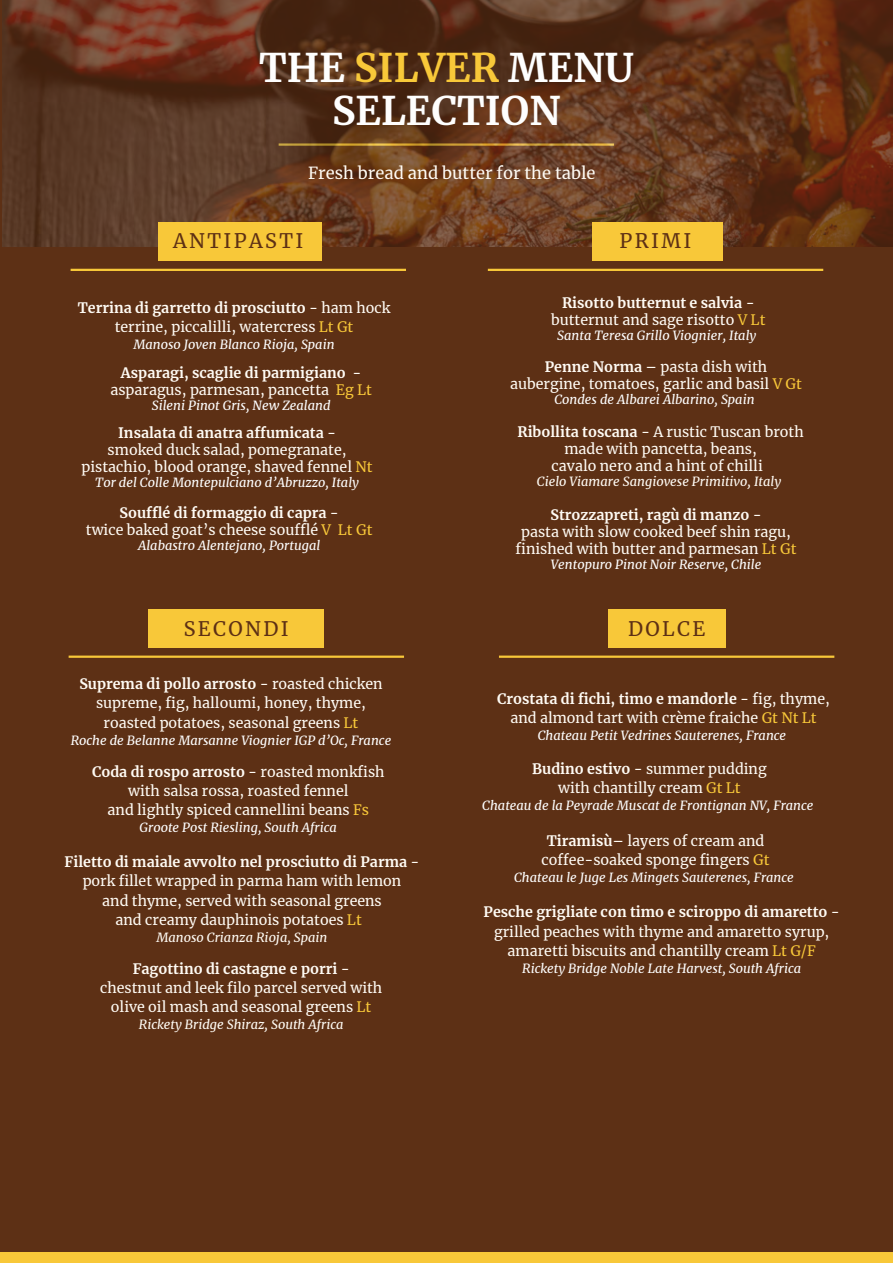
<style>
.page{position:relative;width:893px;height:1264px;background:#fff}
.page>*{position:absolute;margin:0;border:0;box-sizing:border-box;transform-origin:0 0}
.t1{font:700 39px/42.8px "Merriweather";color:#fefefe;text-align:center}
.t2{font:19.8px "Merriweather";letter-spacing:.12em;color:#5d3015}
.t3{font:16.5px "Merriweather";color:#fffbf4}
.t4{font:14.25px/19px "Merriweather";color:#fffbf4;text-align:center}
.t5{font:700 14.25px/19px "Merriweather";color:#fffbf4;text-align:center}
.t6{font:italic 12.75px "Merriweather";color:#fefefe}
.t7{font:italic 12.75px "Merriweather";color:#fffbf4}
.s1{color:#f8c839}
.s2{font-weight:700}
.s3{font-weight:400}
</style>
<div class="page">
<div style="left:0;top:0;width:892px;height:1262px;background:#5d3015"></div>
<div style="left:0;top:1252px;width:892px;height:10px;background:#f8c839"></div>
<img style="left:3px;top:0;width:889px;height:246px">
<hr style="left:71px;top:269px;width:335px;height:2px;background:#f8c839">
<div style="left:158px;top:222px;width:164px;height:39px;background:#f8c839"></div>
<hr style="left:488px;top:269px;width:335px;height:2px;background:#f8c839">
<div style="left:592px;top:222px;width:130px;height:39px;background:#f8c839"></div>
<hr style="left:69px;top:655px;width:335px;height:3px;background:#f8c839">
<hr style="left:499px;top:655px;width:335px;height:3px;background:#f8c839">
<div style="left:148px;top:609px;width:176px;height:39px;background:#f8c839"></div>
<div style="left:607px;top:609px;width:118px;height:39px;background:#f8c839"></div>
<p class="t1" style="left:259px;top:47px;width:376px">THE <span class="s1">SILVER</span> MENU<br>SELECTION</p>
<p class="t3" style="left:308px;top:163px;width:289px">Fresh bread and butter for the table</p>
<p class="t2" style="left:173px;top:229px;width:132px">ANTIPASTI</p>
<p class="t4" style="left:78px;top:298px;width:314px"><span class="s2">Terrina di garretto di prosciutto</span> - ham hock terrine, piccalilli, watercress <span class="s1">Lt Gt</span></p>
<p class="t6" style="left:133px;top:336px;width:203px">Manoso Joven Blanco Rioja, Spain</p>
<p class="t5" style="left:121px;top:363px;width:242px">Asparagi, scaglie di parmigiano <span class="s3">-</span></p>
<p class="t4" style="left:110px;top:380px;width:263px">asparagus, parmesan, pancetta <span class="s1">Eg Lt</span></p>
<p class="t6" style="left:152px;top:397px;width:180px">Sileni Pinot Gris, New Zealand</p>
<p class="t5" style="left:118px;top:423px;width:219px">Insalata di anatra affumicata <span class="s3">-</span></p>
<p class="t4" style="left:108px;top:440px;width:240px">smoked duck salad, pomegranate,</p>
<p class="t4" style="left:82px;top:457px;width:292px">pistachio, blood orange, shaved fennel <span class="s1">Nt</span></p>
<p class="t6" style="left:95px;top:474px;width:265px">Tor del Colle Montepulciano d’Abruzzo, Italy</p>
<p class="t5" style="left:119px;top:503px;width:221px">Soufflé di formaggio di capra <span class="s3">-</span></p>
<p class="t4" style="left:86px;top:520px;width:288px">twice baked goat’s cheese soufflé <span class="s1">V Lt Gt</span></p>
<p class="t6" style="left:138px;top:537px;width:184px">Alabastro Alentejano, Portugal</p>
<p class="t2" style="left:619px;top:229px;width:73px">PRIMI</p>
<p class="t5" style="left:562px;top:293px;width:194px">Risotto butternut e salvia <span class="s3">-</span></p>
<p class="t4" style="left:551px;top:310px;width:216px">butternut and sage risotto <span class="s1">V Lt</span></p>
<p class="t6" style="left:557px;top:327px;width:200px">Santa Teresa Grillo Viognier, Italy</p>
<p class="t4" style="left:544px;top:358px;width:224px"><span class="s2">Penne Norma</span> – pasta dish with</p>
<p class="t4" style="left:510px;top:375px;width:293px">aubergine, tomatoes, garlic and basil <span class="s1">V Gt</span></p>
<p class="t6" style="left:554px;top:392px;width:202px">Condes de Albarei Albarino, Spain</p>
<p class="t4" style="left:517px;top:423px;width:288px;line-height:17px"><span class="s2">Ribollita toscana</span> - A rustic Tuscan broth made with pancetta, beans,</p>
<p class="t4" style="left:551px;top:456px;width:212px">cavalo nero and a hint of chilli</p>
<p class="t7" style="left:537px;top:473px;width:246px">Cielo Viamare Sangiovese Primitivo, Italy</p>
<p class="t5" style="left:550px;top:505px;width:213px">Strozzapreti, ragù di manzo <span class="s3">-</span></p>
<p class="t4" style="left:515px;top:523px;width:282px;line-height:17px">pasta with slow cooked beef shin ragu, finished with butter and parmesan <span class="s1">Lt Gt</span></p>
<p class="t6" style="left:550px;top:556px;width:212px">Ventopuro Pinot Noir Reserve, Chile</p>
<p class="t2" style="left:184px;top:616px;width:106px">SECONDI</p>
<p class="t2" style="left:628px;top:616px;width:79px">DOLCE</p>
<p class="t4" style="left:79px;top:674px;width:305px"><span class="s2">Suprema di pollo arrosto</span> - roasted chicken supreme, fig, halloumi, honey, thyme,</p>
<p class="t4" style="left:103px;top:713px;width:256px">roasted potatoes, seasonal greens <span class="s1">Lt</span></p>
<p class="t6" style="left:71px;top:732px;width:322px">Roche de Belanne Marsanne Viognier IGP d’Oc, France</p>
<p class="t5" style="left:92px;top:762px;width:294px">Coda di rospo arrosto <span class="s3">- roasted monkfish</span></p>
<p class="t4" style="left:128px;top:781px;width:222px">with salsa rossa, roasted fennel</p>
<p class="t4" style="left:107px;top:800px;width:263px">and lightly spiced cannellini beans <span class="s1">Fs</span></p>
<p class="t6" style="left:140px;top:819px;width:199px">Groote Post Riesling, South Africa</p>
<p class="t5" style="left:65px;top:852px;width:356px">Filetto di maiale avvolto nel prosciutto di Parma <span class="s3">- pork fillet wrapped in parma ham with lemon</span></p>
<p class="t4" style="left:102px;top:891px;width:281px">and thyme, served with seasonal greens</p>
<p class="t4" style="left:115px;top:910px;width:248px">and creamy dauphinois potatoes <span class="s1">Lt</span></p>
<p class="t7" style="left:156px;top:929px;width:172px">Manoso Crianza Rioja, Spain</p>
<p class="t5" style="left:133px;top:959px;width:218px">Fagottino di castagne e porri <span class="s3">-</span></p>
<p class="t4" style="left:100px;top:978px;width:283px">chestnut and leek filo parcel served with olive oil mash and seasonal greens <span class="s1">Lt</span></p>
<p class="t7" style="left:139px;top:1016px;width:206px">Rickety Bridge Shiraz, South Africa</p>
<p class="t4" style="left:497px;top:689px;width:334px"><span class="s2">Crostata di fichi, timo e mandorle</span> - fig, thyme, and almond tart with crème fraiche <span class="s1">Gt Nt Lt</span></p>
<p class="t6" style="left:537px;top:727px;width:250px">Chateau Petit Vedrines Sauterenes, France</p>
<p class="t4" style="left:532px;top:759px;width:236px"><span class="s2">Budino estivo</span> - summer pudding</p>
<p class="t4" style="left:558px;top:778px;width:184px">with chantilly cream <span class="s1">Gt Lt</span></p>
<p class="t6" style="left:482px;top:797px;width:333px">Chateau de la Peyrade Muscat de Frontignan NV, France</p>
<p class="t4" style="left:546px;top:831px;width:219px"><span class="s2">Tiramisù</span>– layers of cream and</p>
<p class="t4" style="left:541px;top:850px;width:229px">coffee-soaked sponge fingers <span class="s1">Gt</span></p>
<p class="t6" style="left:514px;top:869px;width:281px">Chateau le Juge Les Mingets Sauterenes, France</p>
<p class="t4" style="left:483px;top:902px;width:358px"><span class="s2">Pesche grigliate con timo e sciroppo di amaretto</span> - grilled peaches with thyme and amaretto syrup, amaretti biscuits and chantilly cream <span class="s1">Lt G/F</span></p>
<p class="t6" style="left:522px;top:960px;width:280px">Rickety Bridge Noble Late Harvest, South Africa</p>
</div>
